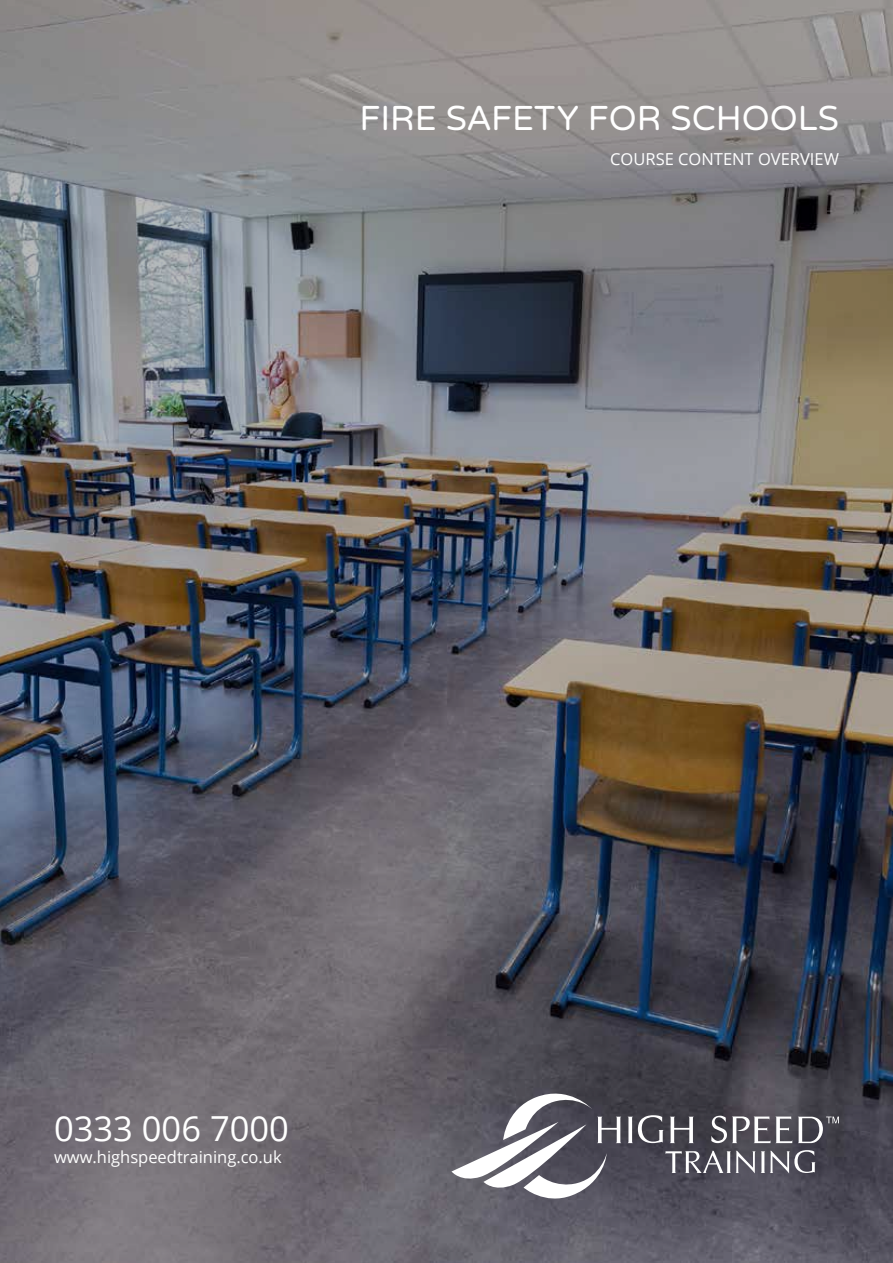
<style>
.page{position:relative;width:893px;height:1263px;background:#fff}
.page>*{position:absolute;margin:0;border:0;box-sizing:border-box;transform-origin:0 0}
.t1{font:34.5px "Varela Round";color:#fff}
.t2{font:34.5px "Open Sans";color:#fff}
.t3{font:16.5px "Open Sans";color:#fff}
</style>
<div class="page">
<img style="left:0;top:0;width:893px;height:1263px">
<svg style="left:451px;top:1093px;width:388px;height:105px;background:#6a6871"></svg>
<h1 class="t1" style="left:359px;top:98px;width:481px">FIRE SAFETY FOR SCHOOLS</h1>
<p class="t3" style="left:610px;top:147px;width:230px">COURSE CONTENT OVERVIEW</p>
<h1 class="t2" style="left:54px;top:1104px;width:237px">0333 006 7000</h1>
<p class="t3" style="left:54px;top:1145px;width:229px">www.highspeedtraining.co.uk</p>
</div>
